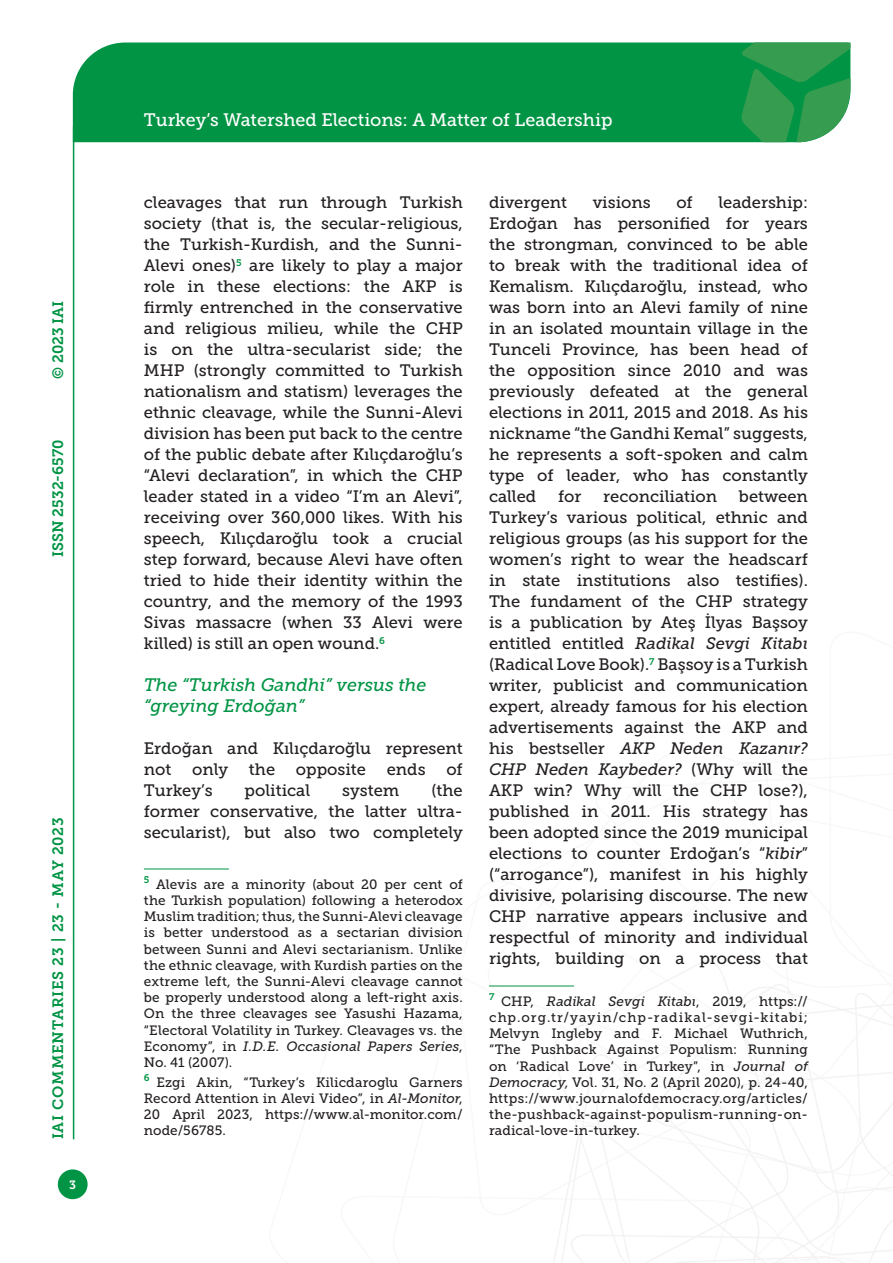
<style>
.page{position:relative;width:893px;height:1263px;background:#fff}
.page>*{position:absolute;margin:0;border:0;box-sizing:border-box;transform-origin:0 0}
.t1{font:18px "Museo Slab 500";color:#fff}
.Titolo_paragrafo_2{font:italic 18px/21px "Museo Slab 500";color:#009444}
.Testo{font:16.5px/21px "Museo Slab 500";color:#231f20;text-align:justify}
.t2{font:15px "Museo Slab 700";letter-spacing:.045em;color:#009444}
.t3{font:15px "Museo Slab 700";color:#009444}
.Nota{font:13.5px/16.2px "Museo Slab 500";letter-spacing:.01em;color:#231f20;text-align:justify}
.t4{font:12px "Museo Slab 700";color:#fff}
.s1{font-style:italic}
</style>
<div class="page">
<svg style="left:531px;top:960px;width:362px;height:303px"></svg>
<div style="left:73px;top:43px;width:668px;height:99px;background:#009444"></div>
<svg style="left:741px;top:43px;width:109px;height:99px;background:#319e55"></svg>
<div style="left:58px;top:1169px;width:30px;height:30px;background:#009444;border-radius:50%"></div>
<hr style="left:73px;top:126px;width:1px;height:1013px;background:#009444">
<hr style="left:144px;top:869px;width:85px;height:1px;background:#009444">
<hr style="left:489px;top:986px;width:85px;height:1px;background:#009444">
<p class="t2" style="left:50px;top:379px;width:80px;rotate:-90deg">© 2023 IAI</p>
<p class="t3" style="left:50px;top:557px;width:119px;rotate:-90deg">ISSN 2532-6570</p>
<p class="t2" style="left:50px;top:1139px;width:324px;rotate:-90deg">IAI COMMENTARIES 23 | 23 - MAY 2023</p>
<p class="t4" style="left:69px;top:1178px;width:8px">3</p>
<p class="t1" style="left:144px;top:110px;width:470px">Turkey’s Watershed Elections: A Matter of Leadership</p>
<p class="Testo" style="left:144px;top:192px;width:320px">cleavages that run through Turkish society (that is, the secular-religious, the Turkish-Kurdish, and the Sunni-Alevi ones)<sup>5</sup> are likely to play a major role in these elections: the AKP is firmly entrenched in the conservative and religious milieu, while the CHP is on the ultra-secularist side; the MHP (strongly committed to Turkish nationalism and statism) leverages the ethnic cleavage, while the Sunni-Alevi division has been put back to the centre of the public debate after Kılıçdaroğlu’s “Alevi declaration”, in which the CHP leader stated in a video “I’m an Alevi”, receiving over 360,000 likes. With his speech, Kılıçdaroğlu took a crucial step forward, because Alevi have often tried to hide their identity within the country, and the memory of the 1993<br>Sivas massacre (when 33 Alevi were killed) is still an open wound.<sup>6</sup></p>
<p class="Titolo_paragrafo_2" style="left:144px;top:674px;width:284px">The “Turkish Gandhi” versus the “greying Erdoğan”</p>
<p class="Testo" style="left:144px;top:738px;width:320px">Erdoğan and Kılıçdaroğlu represent not</p>
<p class="Testo" style="left:192px;top:759px;width:37px">only</p>
<p class="Testo" style="left:249px;top:759px;width:28px">the</p>
<p class="Testo" style="left:296px;top:759px;width:72px">opposite</p>
<p class="Testo" style="left:387px;top:759px;width:40px">ends</p>
<p class="Testo" style="left:446px;top:759px;width:18px">of</p>
<p class="Testo" style="left:144px;top:780px;width:70px">Turkey’s</p>
<p class="Testo" style="left:245px;top:780px;width:67px">political</p>
<p class="Testo" style="left:342px;top:780px;width:59px">system</p>
<p class="Testo" style="left:144px;top:780px;width:320px;text-indent:287px">(the former conservative, the latter ultra&shy;secularist), but also two completely</p>
<p class="Nota" style="left:144px;top:876px;width:320px"><sup>5</sup> Alevis are a minority (about 20 per cent of the Turkish population) following a heterodox Muslim tradition; thus, the Sunni-Alevi cleavage is better understood as a sectarian division between Sunni and Alevi sectarianism. Unlike the ethnic cleavage, with Kurdish parties on the extreme left, the Sunni-Alevi cleavage cannot be properly understood along a left-right axis.<br>On the three cleavages see Yasushi Hazama, “Electoral Volatility in Turkey. Cleavages vs. the Economy”, in <span class="s1">I.D.E. Occasional Papers Series</span>, No. 41 (2007).</p>
<p class="Nota" style="left:144px;top:1074px;width:320px"><sup>6</sup> Ezgi Akin, “Turkey’s Kilicdaroglu Garners Record Attention in Alevi Video”, in <span class="s1">Al-Monitor</span>, 20 April 2023, https://www.al-monitor.com/ node/56785.</p>
<p class="Testo" style="left:489px;top:192px;width:80px">divergent</p>
<p class="Testo" style="left:593px;top:192px;width:60px">visions</p>
<p class="Testo" style="left:676px;top:192px;width:18px">of</p>
<p class="Testo" style="left:489px;top:192px;width:320px;text-indent:229px">leadership:<br>Erdoğan has personified for years the strongman, convinced to be able to break with the traditional idea of Kemalism. Kılıçdaroğlu, instead, who was born into an Alevi family of nine in an isolated mountain village in the Tunceli Province, has been head of the opposition since 2010 and was previously defeated at the general elections in 2011, 2015 and 2018. As his nickname “the Gandhi Kemal” suggests, he represents a soft-spoken and calm type of leader, who has constantly called</p>
<p class="Testo" style="left:558px;top:486px;width:25px">for</p>
<p class="Testo" style="left:603px;top:486px;width:115px">reconciliation</p>
<p class="Testo" style="left:489px;top:486px;width:320px;text-indent:250px">between Turkey’s various political, ethnic and religious groups (as his support for the women’s right to wear the headscarf in state institutions also testifies).<br>The fundament of the CHP strategy is a publication by Ateş İlyas Başsoy entitled entitled <span class="s1">Radikal Sevgi Kitabı </span>(Radical Love Book).<sup>7</sup> Başsoy is a Turkish writer, publicist and communication expert, already famous for his election advertisements against the AKP and his bestseller <span class="s1">AKP Neden Kazanır?<br>CHP Neden Kaybeder?</span> (Why will the AKP win? Why will the CHP lose?), published in 2011. His strategy has been adopted since the 2019 municipal elections to counter Erdoğan’s “<span class="s1">kibir</span>” (“arrogance”), manifest in his highly divisive, polarising discourse. The new CHP narrative appears inclusive and respectful of minority and individual rights, building on a process that</p>
<p class="Nota" style="left:489px;top:993px;width:320px"><sup>7</sup> CHP, <span class="s1">Radikal Sevgi Kitabı</span>, 2019, https:// chp.org.tr/yayin/chp-radikal-sevgi-kitabi; Melvyn Ingleby and F. Michael Wuthrich, “The Pushback Against Populism: Running on ‘Radical Love’ in Turkey”, in <span class="s1">Journal of Democracy</span>, Vol. 31, No. 2 (April 2020), p. 24-40, https://www.journalofdemocracy.org/articles/ the-pushback-against-populism-running-on&shy;radical-love-in-turkey.</p>
</div>
